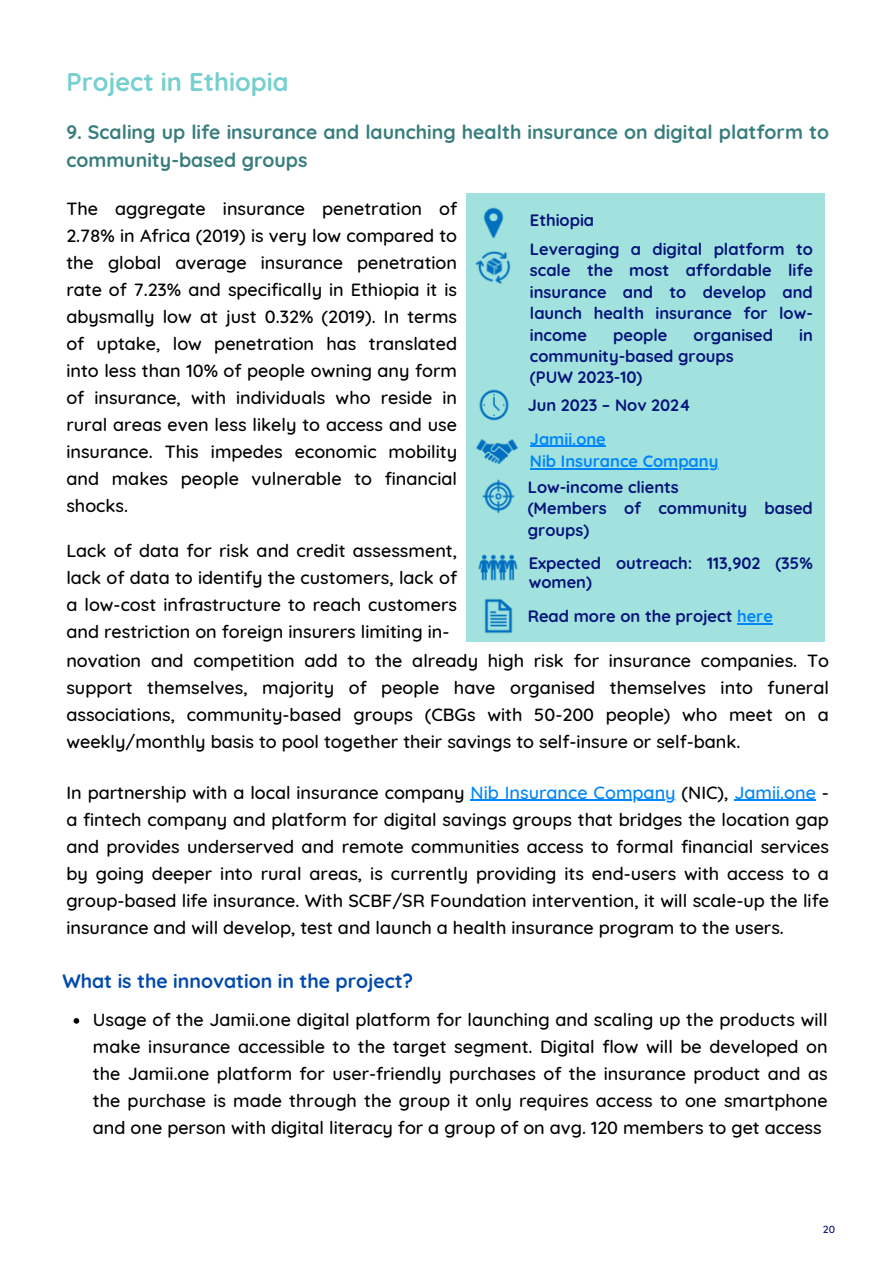
<style>
.page{position:relative;width:893px;height:1264px;background:#fff}
.page>*{position:absolute;margin:0;border:0;box-sizing:border-box;transform-origin:0 0}
.t1{font:700 25.5px "Quicksand";color:#78cfcf}
.t2{font:700 19.5px/28px "Quicksand";color:#377d7d}
.t3{font:700 19.5px "Quicksand";color:#004aad}
.t4{font:500 18px/27px "Quicksand";color:#000;text-align:justify}
.t5{font:700 16.5px/21.3px "Quicksand";color:#061479}
.t6{font:700 16.5px "Quicksand";color:#0085fc}
.t7{font:500 10.5px "Quicksand";color:#061479}
.s1{color:#0085fc}
</style>
<div class="page">
<div style="left:466px;top:193px;width:358px;height:449px;background:#a2e2de"></div>
<img style="left:483px;top:207px;width:21px;height:32px">
<img style="left:475px;top:251px;width:36px;height:33px">
<img style="left:479px;top:389px;width:30px;height:32px">
<img style="left:476px;top:439px;width:42px;height:26px">
<img style="left:482px;top:479px;width:33px;height:35px">
<img style="left:478px;top:554px;width:40px;height:27px">
<img style="left:484px;top:598px;width:29px;height:36px">
<hr style="left:737px;top:623px;width:36px;height:1px;background:#0085fc">
<hr style="left:530px;top:446px;width:76px;height:1px;background:#0085fc">
<hr style="left:530px;top:468px;width:188px;height:1px;background:#0085fc">
<hr style="left:470px;top:799px;width:205px;height:2px;background:#0085fc">
<hr style="left:734px;top:799px;width:81px;height:2px;background:#0085fc">
<svg style="left:74px;top:1018px;width:5px;height:5px"></svg>
<p class="t1" style="left:66px;top:66px;width:224px">Project in Ethiopia</p>
<p class="t2" style="left:66px;top:117px;width:764px">9. Scaling up life insurance and launching health insurance on digital platform to community-based groups</p>
<p class="t4" style="left:66px;top:195px;width:392px">The aggregate insurance penetration of 2.78% in Africa (2019) is very low compared to the global average insurance penetration rate of 7.23% and specifically in Ethiopia it is abysmally low at just 0.32% (2019). In terms of uptake, low penetration has translated into less than 10% of people owning any form of insurance, with individuals who reside in rural areas even less likely to access and use insurance. This impedes economic mobility and makes people vulnerable to financial shocks.</p>
<p class="t4" style="left:66px;top:537px;width:392px">Lack of data for risk and credit assessment, lack of data to identify the customers, lack of a low-cost infrastructure to reach customers and restriction on foreign insurers limiting in-</p>
<p class="t5" style="left:530px;top:209px;width:66px">Ethiopia</p>
<p class="t5" style="left:530px;top:238px;width:284px;text-align:justify">Leveraging a digital platform to scale the most affordable life insurance and to develop and launch health insurance for low&shy;income</p>
<p class="t5" style="left:613px;top:324px;width:56px">people</p>
<p class="t5" style="left:693px;top:324px;width:81px">organised</p>
<p class="t5" style="left:799px;top:324px;width:15px">in</p>
<p class="t5" style="left:530px;top:345px;width:205px">community-based groups</p>
<p class="t5" style="left:530px;top:366px;width:114px">(PUW 2023-10)</p>
<p class="t5" style="left:527px;top:394px;width:164px">Jun 2023 – Nov 2024</p>
<p class="t6" style="left:530px;top:428px;width:77px">Jamii.one</p>
<p class="t6" style="left:530px;top:450px;width:190px">Nib Insurance Company</p>
<p class="t5" style="left:527px;top:476px;width:153px">Low-income clients</p>
<p class="t5" style="left:527px;top:497px;width:287px">(Members of community based groups)</p>
<p class="t5" style="left:528px;top:553px;width:286px;line-height:19px">Expected outreach: 113,902 (35% women)</p>
<p class="t5" style="left:527px;top:605px;width:247px">Read more on the project <span class="s1">here</span></p>
<p class="t4" style="left:66px;top:646px;width:764px">novation and competition add to the already high risk for insurance companies. To support themselves, majority of people have organised themselves into funeral associations, community-based groups (CBGs with 50-200 people) who meet on a weekly/monthly basis to pool together their savings to self-insure or self-bank.</p>
<p class="t4" style="left:66px;top:778px;width:764px">In partnership with a local insurance company <span class="s1">Nib Insurance Company</span> (NIC), <span class="s1">Jamii.one</span> - a fintech company and platform for digital savings groups that bridges the location gap and provides underserved and remote communities access to formal financial services by going deeper into rural areas, is currently providing its end-users with access to a group-based life insurance. With SCBF/SR Foundation intervention, it will scale-up the life insurance and will develop, test and launch a health insurance program to the users.</p>
<p class="t3" style="left:62px;top:968px;width:352px">What is the innovation in the project?</p>
<p class="t4" style="left:93px;top:1005px;width:736px">Usage of the Jamii.one digital platform for launching and scaling up the products will make insurance accessible to the target segment. Digital flow will be developed on the Jamii.one platform for user-friendly purchases of the insurance product and as the purchase is made through the group it only requires access to one smartphone and one person with digital literacy for a group of on avg. 120 members to get access</p>
<p class="t7" style="left:822px;top:1222px;width:14px">20</p>
</div>
